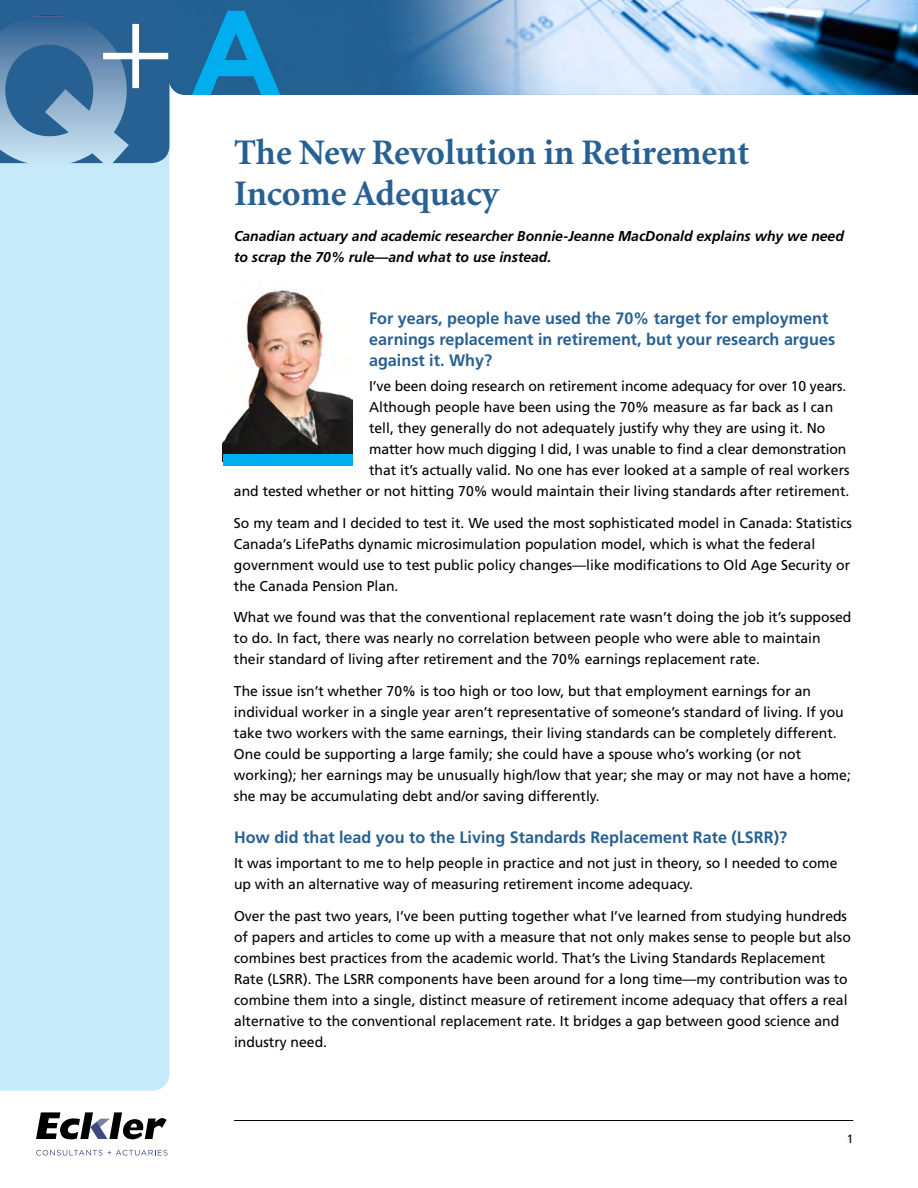
<style>
.page{position:relative;width:918px;height:1188px;background:#fff}
.page>*{position:absolute;margin:0;border:0;box-sizing:border-box;transform-origin:0 0}
.t1{font:300 134.4px "Gotham";color:#fff}
.t2{font:700 119.4px "Gotham";color:#00aeef}
.t3{font:700 36px/40.5px "Minion";color:#276092}
.t4{font:700 16.5px/21px "Frutiger";color:#276092}
.t5{font:14.25px/21px "Frutiger";color:#000}
.t6{font:italic 700 14.25px/21px "Frutiger";color:#000}
.t7{font:12px "Frutiger";color:#000}
</style>
<div class="page">
<svg style="left:36px;top:1112px;width:131px;height:27px"></svg>
<svg style="left:36px;top:1150px;width:132px;height:6px"></svg>
<hr style="left:234px;top:1120px;width:619px;height:1px;background:#000">
<div style="left:0;top:168px;width:169px;height:923px;background:#c7eafb"></div>
<img style="left:169px;top:0;width:749px;height:95px">
<img style="left:223px;top:290px;width:130px;height:165px">
<svg style="left:0;top:0;width:169px;height:168px;background:#5181aa"></svg>
<div style="left:223px;top:455px;width:130px;height:11px;background:#00aeef"></div>
<h1 class="t1" style="left:93px;top:-17px;width:88px">+</h1>
<h2 class="t2" style="left:189px;top:-16px;width:96px">A</h2>
<h3 class="t3" style="left:234px;top:133px;width:517px">The New Revolution in Retirement<br>Income Adequacy</h3>
<p class="t6" style="left:234px;top:226px;width:611px">Canadian actuary and academic researcher Bonnie-Jeanne MacDonald explains why we need to scrap the 70% rule—and what to use instead.</p>
<p class="t4" style="left:369px;top:307px;width:468px">For years, people have used the 70% target for employment earnings replacement in retirement, but your research argues against it. Why?</p>
<p class="t5" style="left:369px;top:375px;width:479px">I’ve been doing research on retirement income adequacy for over 10 years.</p>
<p class="t5" style="left:369px;top:396px;width:466px">Although people have been using the 70% measure as far back as I can</p>
<p class="t5" style="left:369px;top:417px;width:458px">tell, they generally do not adequately justify why they are using it. No</p>
<p class="t5" style="left:369px;top:438px;width:479px">matter how much digging I did, I was unable to find a clear demonstration</p>
<p class="t5" style="left:369px;top:459px;width:482px">that it’s actually valid. No one has ever looked at a sample of real workers</p>
<p class="t5" style="left:234px;top:481px;width:617px">and tested whether or not hitting 70% would maintain their living standards after retirement.</p>
<p class="t5" style="left:234px;top:512px;width:620px">So my team and I decided to test it. We used the most sophisticated model in Canada: Statistics Canada’s LifePaths dynamic microsimulation population model, which is what the federal government would use to test public policy changes—like modifications to Old Age Security or the Canada Pension Plan.</p>
<p class="t5" style="left:234px;top:607px;width:619px">What we found was that the conventional replacement rate wasn’t doing the job it’s supposed to do. In fact, there was nearly no correlation between people who were able to maintain their standard of living after retirement and the 70% earnings replacement rate.</p>
<p class="t5" style="left:234px;top:680px;width:618px">The issue isn’t whether 70% is too high or too low, but that employment earnings for an individual worker in a single year aren’t representative of someone’s standard of living. If you take two workers with the same earnings, their living standards can be completely different.<br>One could be supporting a large family; she could have a spouse who’s working (or not working); her earnings may be unusually high/low that year; she may or may not have a home; she may be accumulating debt and/or saving differently.</p>
<p class="t4" style="left:234px;top:826px;width:555px">How did that lead you to the Living Standards Replacement Rate (LSRR)?</p>
<p class="t5" style="left:234px;top:852px;width:605px">It was important to me to help people in practice and not just in theory, so I needed to come up with an alternative way of measuring retirement income adequacy.</p>
<p class="t5" style="left:234px;top:905px;width:618px">Over the past two years, I’ve been putting together what I’ve learned from studying hundreds of papers and articles to come up with a measure that not only makes sense to people but also combines best practices from the academic world. That’s the Living Standards Replacement Rate (LSRR). The LSRR components have been around for a long time—my contribution was to combine them into a single, distinct measure of retirement income adequacy that offers a real alternative to the conventional replacement rate. It bridges a gap between good science and industry need.</p>
<p class="t7" style="left:847px;top:1132px;width:8px">1</p>
</div>
